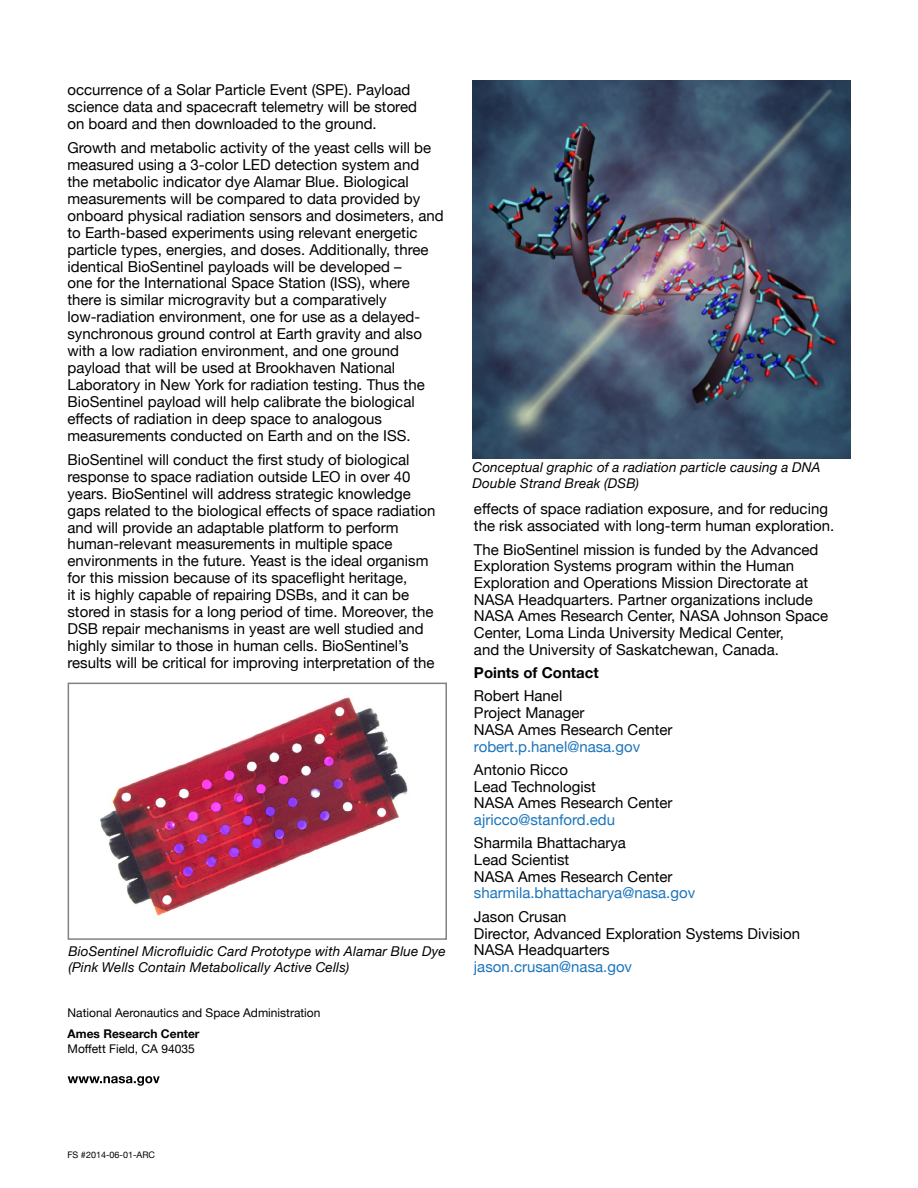
<style>
.page{position:relative;width:918px;height:1188px;background:#fff}
.page>*{position:absolute;margin:0;border:0;box-sizing:border-box;transform-origin:0 0}
.t1{font:15px/17px "Helvetica Neue";color:#000}
.t2{font:15px "Helvetica Neue";color:#1c75bc}
.t3{font:700 15px "Helvetica Neue";color:#000}
.t4{font:italic 13.5px/16.2px "Helvetica Neue";letter-spacing:.01em;color:#000}
.t5{font:12px "Helvetica Neue";color:#000}
.t6{font:700 12px "Helvetica Neue";color:#000}
.t7{font:9px "Helvetica Neue";color:#000}
</style>
<div class="page">
<svg style="left:68px;top:1076px;width:92px;height:10px"></svg>
<img style="left:100px;top:697px;width:308px;height:219px">
<div style="left:68px;top:683px;width:379px;height:257px;border:2px solid #808285"></div>
<img style="left:472px;top:81px;width:378px;height:378px">
<p class="t1" style="left:67px;top:82px;width:351px">occurrence of a Solar Particle Event (SPE). Payload science data and spacecraft telemetry will be stored on board and then downloaded to the ground.</p>
<p class="t1" style="left:67px;top:140px;width:378px">Growth and metabolic activity of the yeast cells will be measured using a 3-color LED detection system and the metabolic indicator dye Alamar Blue. Biological measurements will be compared to data provided by onboard physical radiation sensors and dosimeters, and to Earth-based experiments using relevant energetic particle types, energies, and doses. Additionally, three identical BioSentinel payloads will be developed –<br>one for the International Space Station (ISS), where there is similar microgravity but a comparatively low-radiation environment, one for use as a delayed&shy;synchronous ground control at Earth gravity and also with a low radiation environment, and one ground payload that will be used at Brookhaven National Laboratory in New York for radiation testing. Thus the BioSentinel payload will help calibrate the biological effects of radiation in deep space to analogous measurements conducted on Earth and on the ISS.</p>
<p class="t1" style="left:67px;top:452px;width:369px">BioSentinel will conduct the first study of biological response to space radiation outside LEO in over 40 years. BioSentinel will address strategic knowledge gaps related to the biological effects of space radiation and will provide an adaptable platform to perform human-relevant measurements in multiple space environments in the future. Yeast is the ideal organism for this mission because of its spaceflight heritage,<br>it is highly capable of repairing DSBs, and it can be stored in stasis for a long period of time. Moreover, the DSB repair mechanisms in yeast are well studied and highly similar to those in human cells. BioSentinel’s results will be critical for improving interpretation of the</p>
<p class="t4" style="left:68px;top:944px;width:379px">BioSentinel Microfluidic Card Prototype with Alamar Blue Dye (Pink Wells Contain Metabolically Active Cells)</p>
<p class="t5" style="left:68px;top:1004px;width:254px">National Aeronautics and Space Administration</p>
<p class="t6" style="left:68px;top:1024px;width:133px">Ames Research Center</p>
<p class="t5" style="left:68px;top:1040px;width:129px">Moffett Field, CA 94035</p>
<p class="t4" style="left:472px;top:460px;width:350px">Conceptual graphic of a radiation particle causing a DNA<br>Double Strand Break (DSB)</p>
<p class="t1" style="left:474px;top:502px;width:362px">effects of space radiation exposure, and for reducing the risk associated with long-term human exploration.</p>
<p class="t1" style="left:474px;top:542px;width:356px">The BioSentinel mission is funded by the Advanced Exploration Systems program within the Human Exploration and Operations Mission Directorate at NASA Headquarters. Partner organizations include NASA Ames Research Center, NASA Johnson Space Center, Loma Linda University Medical Center,<br>and the University of Saskatchewan, Canada.</p>
<p class="t3" style="left:474px;top:661px;width:126px">Points of Contact</p>
<p class="t1" style="left:474px;top:689px;width:200px">Robert Hanel<br>Project Manager<br>NASA Ames Research Center</p>
<p class="t2" style="left:474px;top:735px;width:168px">robert.p.hanel@nasa.gov</p>
<p class="t1" style="left:474px;top:762px;width:200px">Antonio Ricco<br>Lead Technologist<br>NASA Ames Research Center</p>
<p class="t2" style="left:474px;top:809px;width:143px">ajricco@stanford.edu</p>
<p class="t1" style="left:474px;top:836px;width:200px">Sharmila Bhattacharya<br>Lead Scientist<br>NASA Ames Research Center</p>
<p class="t2" style="left:474px;top:882px;width:223px">sharmila.bhattacharya@nasa.gov</p>
<p class="t1" style="left:474px;top:909px;width:328px">Jason Crusan<br>Director, Advanced Exploration Systems Division<br>NASA Headquarters</p>
<p class="t2" style="left:474px;top:956px;width:160px">jason.crusan@nasa.gov</p>
<p class="t7" style="left:67px;top:1148px;width:89px">FS #2014-06-01-ARC</p>
</div>
